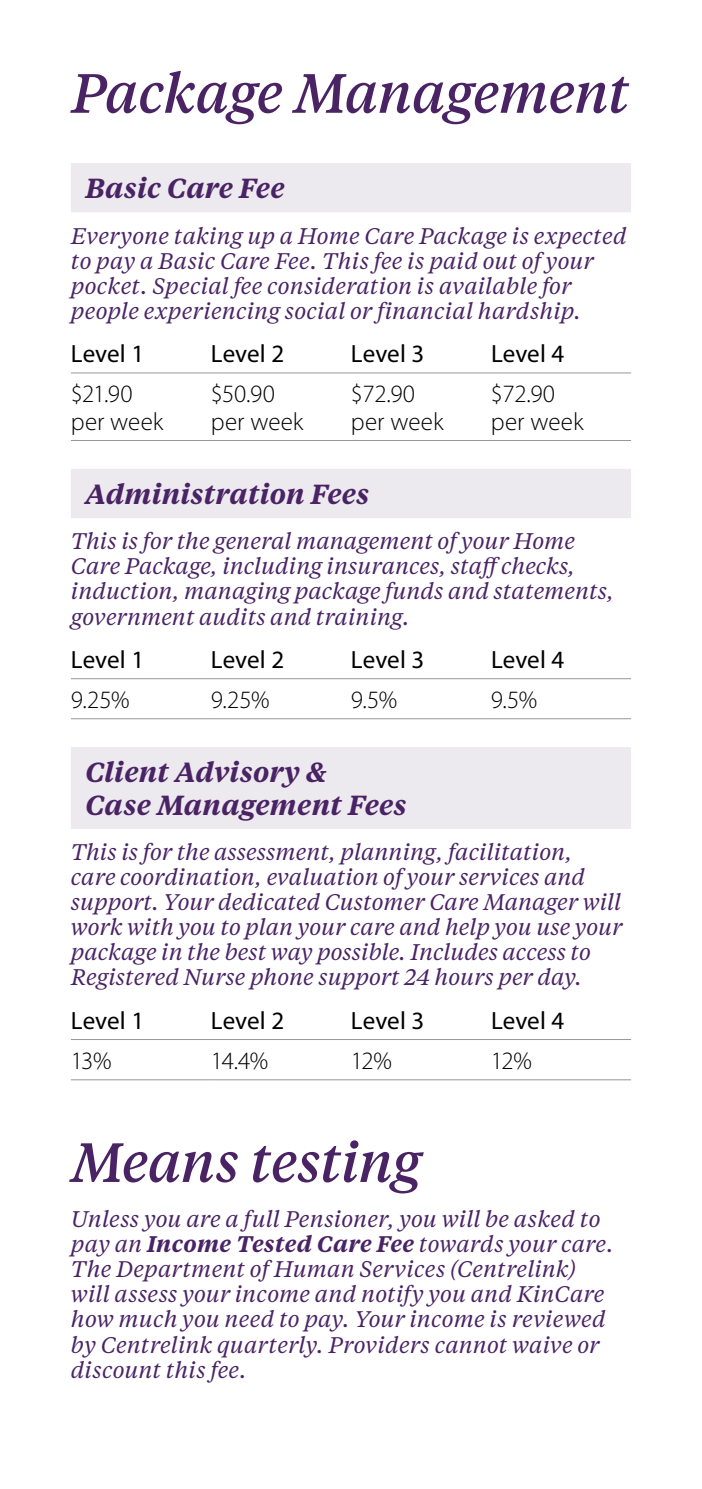
<style>
.page{position:relative;width:702px;height:1489px;background:#fff}
.page>*{position:absolute;margin:0;border:0;box-sizing:border-box;transform-origin:0 0}
.t1{font:italic 500 55px "Tiempos Text";letter-spacing:-.01em;color:#4a2365}
.t2{font:italic 600 27.5px/32.5px "Tiempos Text";letter-spacing:.005em;color:#4a2365}
.t3{font:300 25px/27.5px "Myriad Pro";color:#000}
.t4{font:25px "Myriad Pro";color:#000}
.t5{font:italic 22.5px/25px "Tiempos Text";color:#4a2365}
.s1{font-weight:600}
</style>
<div class="page">
<svg style="left:71px;top:163px;width:560px;height:665px"></svg>
<hr style="left:71px;top:372px;width:140px;height:1px;background:#95979a">
<hr style="left:211px;top:372px;width:140px;height:1px;background:#95979a">
<hr style="left:351px;top:372px;width:140px;height:1px;background:#95979a">
<hr style="left:491px;top:372px;width:140px;height:1px;background:#95979a">
<hr style="left:71px;top:678px;width:140px;height:1px;background:#95979a">
<hr style="left:211px;top:678px;width:140px;height:1px;background:#95979a">
<hr style="left:351px;top:678px;width:140px;height:1px;background:#95979a">
<hr style="left:491px;top:678px;width:140px;height:1px;background:#95979a">
<hr style="left:71px;top:1039px;width:140px;height:1px;background:#95979a">
<hr style="left:211px;top:1039px;width:140px;height:1px;background:#95979a">
<hr style="left:351px;top:1039px;width:140px;height:1px;background:#95979a">
<hr style="left:491px;top:1039px;width:140px;height:1px;background:#95979a">
<hr style="left:71px;top:440px;width:140px;height:1px;background:#95979a">
<hr style="left:211px;top:440px;width:140px;height:1px;background:#95979a">
<hr style="left:351px;top:440px;width:140px;height:1px;background:#95979a">
<hr style="left:491px;top:440px;width:140px;height:1px;background:#95979a">
<hr style="left:71px;top:1079px;width:140px;height:1px;background:#95979a">
<hr style="left:211px;top:1079px;width:140px;height:1px;background:#95979a">
<hr style="left:351px;top:1079px;width:140px;height:1px;background:#95979a">
<hr style="left:491px;top:1079px;width:140px;height:1px;background:#95979a">
<hr style="left:71px;top:718px;width:140px;height:1px;background:#95979a">
<hr style="left:211px;top:718px;width:140px;height:1px;background:#95979a">
<hr style="left:351px;top:718px;width:140px;height:1px;background:#95979a">
<hr style="left:491px;top:718px;width:140px;height:1px;background:#95979a">
<h1 class="t1" style="left:71px;top:56px;width:560px">Package Management</h1>
<p class="t2" style="left:85px;top:171px;width:201px">Basic Care Fee</p>
<p class="t5" style="left:71px;top:222px;width:557px">Everyone taking up a Home Care Package is expected to pay a Basic Care Fee. This fee is paid out of your pocket. Special fee consideration is available for people experiencing social or financial hardship.</p>
<p class="t4" style="left:71px;top:338px;width:75px">Level 1</p>
<p class="t4" style="left:211px;top:338px;width:75px">Level 2</p>
<p class="t4" style="left:351px;top:338px;width:75px">Level 3</p>
<p class="t4" style="left:491px;top:338px;width:75px">Level 4</p>
<p class="t3" style="left:71px;top:380px;width:94px">$21.90 per week</p>
<p class="t3" style="left:211px;top:380px;width:94px">$50.90 per week</p>
<p class="t3" style="left:351px;top:380px;width:94px">$72.90 per week</p>
<p class="t3" style="left:491px;top:380px;width:94px">$72.90 per week</p>
<p class="t2" style="left:85px;top:476px;width:286px">Administration Fees</p>
<p class="t5" style="left:71px;top:528px;width:544px">This is for the general management of your Home Care Package, including insurances, staff checks, induction, managing package funds and statements, government audits and training.</p>
<p class="t4" style="left:71px;top:644px;width:75px">Level 1</p>
<p class="t4" style="left:211px;top:644px;width:75px">Level 2</p>
<p class="t4" style="left:351px;top:644px;width:75px">Level 3</p>
<p class="t4" style="left:491px;top:644px;width:75px">Level 4</p>
<p class="t3" style="left:71px;top:685px;width:60px">9.25%</p>
<p class="t3" style="left:211px;top:685px;width:60px">9.25%</p>
<p class="t3" style="left:351px;top:685px;width:48px">9.5%</p>
<p class="t3" style="left:491px;top:685px;width:48px">9.5%</p>
<p class="t2" style="left:85px;top:754px;width:323px">Client Advisory &amp;<br>Case Management Fees</p>
<p class="t5" style="left:71px;top:838px;width:553px">This is for the assessment, planning, facilitation, care coordination, evaluation of your services and support. Your dedicated Customer Care Manager will work with you to plan your care and help you use your package in the best way possible. Includes access to Registered Nurse phone support 24 hours per day.</p>
<p class="t4" style="left:71px;top:1005px;width:75px">Level 1</p>
<p class="t4" style="left:211px;top:1005px;width:75px">Level 2</p>
<p class="t4" style="left:351px;top:1005px;width:75px">Level 3</p>
<p class="t4" style="left:491px;top:1005px;width:75px">Level 4</p>
<p class="t3" style="left:71px;top:1046px;width:42px">13%</p>
<p class="t3" style="left:211px;top:1046px;width:59px">14.4%</p>
<p class="t3" style="left:351px;top:1046px;width:42px">12%</p>
<p class="t3" style="left:491px;top:1046px;width:42px">12%</p>
<h1 class="t1" style="left:71px;top:1124px;width:352px">Means testing</h1>
<p class="t5" style="left:71px;top:1205px;width:544px">Unless you are a full Pensioner, you will be asked to pay an <span class="s1">Income Tested Care Fee</span> towards your care.<br>The Department of Human Services (Centrelink) will assess your income and notify you and KinCare how much you need to pay. Your income is reviewed by Centrelink quarterly. Providers cannot waive or discount this fee.</p>
</div>
